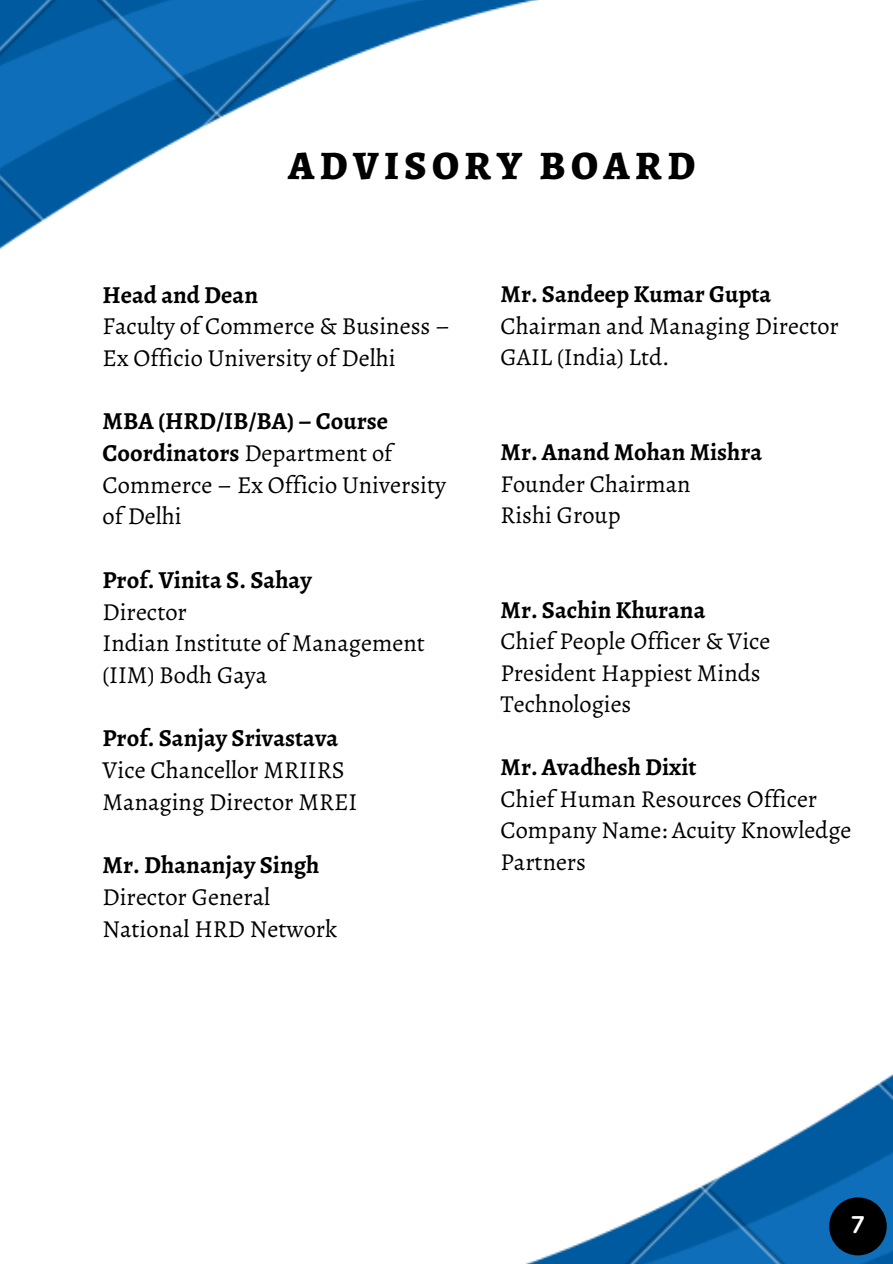
<style>
.page{position:relative;width:893px;height:1264px;background:#fff}
.page>*{position:absolute;margin:0;border:0;box-sizing:border-box;transform-origin:0 0}
.t1{font:800 40.5px "Alegreya";letter-spacing:.135em;color:#000}
.t2{font:24.45px/31.7px "Alegreya";color:#000}
.t3{font:700 24.45px "Alegreya";color:#000}
.t4{font:24.3px/31.5px "Alegreya";color:#000}
.t5{font:700 24.3px "Alegreya";color:#000}
.t6{font:700 24px "Nunito";color:#fff}
.s1{font-weight:700}
</style>
<div class="page">
<img style="left:0;top:0;width:539px;height:250px">
<img style="left:526px;top:1074px;width:366px;height:189px">
<div style="left:829px;top:1197px;width:57px;height:58px;background:#000;border-radius:50%"></div>
<p class="t1" style="left:288px;top:138px;width:408px">ADVISORY BOARD</p>
<h1 class="t3" style="left:102px;top:278px;width:157px">Head and Dean</h1>
<p class="t2" style="left:102px;top:310px;width:349px">Faculty of Commerce &amp; Business –<br>Ex Officio University of Delhi</p>
<p class="t2" style="left:102px;top:405px;width:345px"><span class="s1">MBA (HRD/IB/BA) – Course<br>Coordinators</span> Department of<br>Commerce – Ex Officio University of Delhi</p>
<p class="t3" style="left:102px;top:563px;width:211px">Prof. Vinita S. Sahay</p>
<p class="t2" style="left:102px;top:595px;width:86px">Director</p>
<p class="t2" style="left:102px;top:627px;width:324px">Indian Institute of Management (IIM) Bodh Gaya</p>
<p class="t3" style="left:102px;top:721px;width:237px">Prof. Sanjay Srivastava</p>
<p class="t2" style="left:102px;top:754px;width:244px">Vice Chancellor MRIIRS</p>
<p class="t2" style="left:102px;top:785px;width:256px">Managing Director MREI</p>
<p class="t3" style="left:102px;top:848px;width:218px">Mr. Dhananjay Singh</p>
<p class="t2" style="left:102px;top:880px;width:169px">Director General</p>
<p class="t2" style="left:102px;top:912px;width:236px">National HRD Network</p>
<p class="t5" style="left:500px;top:278px;width:272px">Mr. Sandeep Kumar Gupta</p>
<p class="t4" style="left:500px;top:310px;width:340px">Chairman and Managing Director</p>
<p class="t4" style="left:500px;top:341px;width:170px">GAIL (India) Ltd.</p>
<p class="t5" style="left:500px;top:435px;width:263px">Mr. Anand Mohan Mishra</p>
<p class="t4" style="left:500px;top:467px;width:191px">Founder Chairman</p>
<p class="t4" style="left:500px;top:499px;width:121px">Rishi Group</p>
<p class="t5" style="left:500px;top:593px;width:206px">Mr. Sachin Khurana</p>
<p class="t4" style="left:500px;top:625px;width:271px">Chief People Officer &amp; Vice<br>President Happiest Minds<br>Technologies</p>
<p class="t5" style="left:500px;top:750px;width:197px">Mr. Avadhesh Dixit</p>
<p class="t4" style="left:500px;top:782px;width:352px">Chief Human Resources Officer<br>Company Name: Acuity Knowledge<br>Partners</p>
<p class="t6" style="left:850px;top:1209px;width:16px">7</p>
</div>
